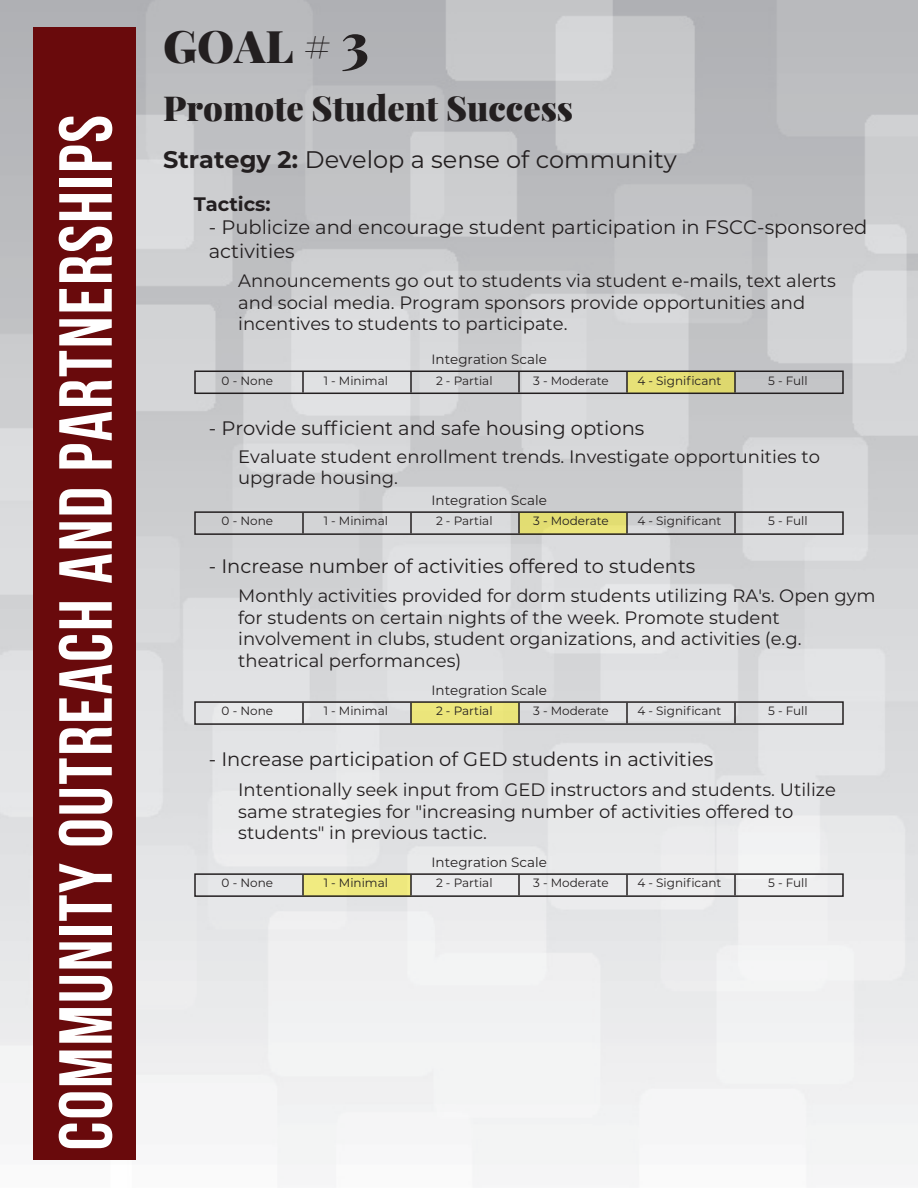
<style>
.page{position:relative;width:918px;height:1188px;background:#fff}
.page>*{position:absolute;margin:0;border:0;box-sizing:border-box;transform-origin:0 0}
.t1{font:75px "Bebas Neue";letter-spacing:.025em;color:#fff}
.t2{font:900 45px "Playfair Display";color:#231f20}
.t3{font:900 34.5px "Playfair Display";color:#231f20}
.t4{font:24px "Montserrat";color:#231f20}
.t5{font:19.5px/23.4px "Montserrat";color:#231f20}
.t6{font:700 19.5px "Montserrat";color:#231f20}
.t7{font:18px/21.6px "Montserrat";color:#231f20}
.t8{font:13.5px "Montserrat";color:#231f20}
.t9{font:12px "Montserrat";color:#231f20}
.s1{font-size:54px}
.s2{font-weight:700}
</style>
<div class="page">
<img style="left:0;top:0;width:918px;height:1185px">
<div style="left:33px;top:27px;width:102px;height:1132px;background:#690a0c"></div>
<div style="left:627px;top:371px;width:108px;height:23px;background:#e7e177"></div>
<hr style="left:302px;top:372px;width:2px;height:21px;background:#231f20">
<hr style="left:410px;top:372px;width:2px;height:21px;background:#231f20">
<hr style="left:518px;top:372px;width:2px;height:21px;background:#231f20">
<hr style="left:626px;top:372px;width:2px;height:21px;background:#231f20">
<hr style="left:734px;top:372px;width:2px;height:21px;background:#231f20">
<div style="left:194px;top:371px;width:650px;height:23px;border:2px solid #231f20"></div>
<div style="left:519px;top:512px;width:107px;height:22px;background:#e2dd72"></div>
<hr style="left:302px;top:513px;width:2px;height:20px;background:#231f20">
<hr style="left:410px;top:513px;width:2px;height:20px;background:#231f20">
<hr style="left:518px;top:513px;width:2px;height:20px;background:#231f20">
<hr style="left:626px;top:513px;width:2px;height:20px;background:#231f20">
<hr style="left:734px;top:513px;width:2px;height:20px;background:#231f20">
<div style="left:194px;top:511px;width:650px;height:24px;border:2px solid #231f20"></div>
<div style="left:411px;top:702px;width:108px;height:22px;background:#ebe57b"></div>
<hr style="left:302px;top:703px;width:2px;height:20px;background:#231f20">
<hr style="left:410px;top:703px;width:2px;height:20px;background:#231f20">
<hr style="left:518px;top:703px;width:2px;height:20px;background:#231f20">
<hr style="left:626px;top:703px;width:2px;height:20px;background:#231f20">
<hr style="left:734px;top:703px;width:2px;height:20px;background:#231f20">
<div style="left:194px;top:701px;width:650px;height:24px;border:2px solid #231f20"></div>
<div style="left:303px;top:874px;width:107px;height:22px;background:#eee87e"></div>
<hr style="left:302px;top:875px;width:2px;height:20px;background:#231f20">
<hr style="left:410px;top:875px;width:2px;height:20px;background:#231f20">
<hr style="left:518px;top:875px;width:2px;height:20px;background:#231f20">
<hr style="left:626px;top:875px;width:2px;height:20px;background:#231f20">
<hr style="left:734px;top:875px;width:2px;height:20px;background:#231f20">
<div style="left:194px;top:873px;width:650px;height:24px;border:2px solid #231f20"></div>
<h1 class="t1" style="left:45px;top:1150px;width:1037px;rotate:-90deg">Community OutreACH AND PARTNERSHIPS</h1>
<h2 class="t2" style="left:163px;top:11px;width:207px">GOAL # <span class="s1">3</span></h2>
<h3 class="t3" style="left:163px;top:80px;width:412px">Promote Student Success</h3>
<h3 class="t4" style="left:163px;top:143px;width:515px"><span class="s2">Strategy 2:</span> Develop a sense of community</h3>
<p class="t6" style="left:194px;top:190px;width:78px">Tactics:</p>
<p class="t5" style="left:209px;top:215px;width:660px">- Publicize and encourage student participation in FSCC-sponsored activities</p>
<p class="t7" style="left:238px;top:269px;width:599px">Announcements go out to students via student e-mails, text alerts and social media. Program sponsors provide opportunities and incentives to students to participate.</p>
<p class="t8" style="left:431px;top:350px;width:117px">Integration Scale</p>
<p class="t9" style="left:222px;top:372px;width:53px">0 - None</p>
<p class="t9" style="left:324px;top:372px;width:66px">1 - Minimal</p>
<p class="t9" style="left:436px;top:372px;width:58px">2 - Partial</p>
<p class="t9" style="left:533px;top:372px;width:77px">3 - Moderate</p>
<p class="t9" style="left:637px;top:372px;width:86px">4 - Significant</p>
<p class="t9" style="left:768px;top:372px;width:41px">5 - Full</p>
<p class="t5" style="left:209px;top:416px;width:437px">- Provide sufficient and safe housing options</p>
<p class="t7" style="left:238px;top:445px;width:583px">Evaluate student enrollment trends. Investigate opportunities to upgrade housing.</p>
<p class="t8" style="left:431px;top:491px;width:117px">Integration Scale</p>
<p class="t9" style="left:222px;top:513px;width:53px">0 - None</p>
<p class="t9" style="left:324px;top:513px;width:66px">1 - Minimal</p>
<p class="t9" style="left:436px;top:513px;width:58px">2 - Partial</p>
<p class="t9" style="left:533px;top:513px;width:77px">3 - Moderate</p>
<p class="t9" style="left:637px;top:513px;width:86px">4 - Significant</p>
<p class="t9" style="left:768px;top:513px;width:41px">5 - Full</p>
<p class="t5" style="left:209px;top:553px;width:488px">- Increase number of activities offered to students</p>
<p class="t7" style="left:238px;top:584px;width:639px">Monthly activities provided for dorm students utilizing RA's. Open gym for students on certain nights of the week. Promote student involvement in clubs, student organizations, and activities (e.g. theatrical performances)</p>
<p class="t9" style="left:222px;top:703px;width:53px">0 - None</p>
<p class="t9" style="left:324px;top:703px;width:66px">1 - Minimal</p>
<p class="t9" style="left:436px;top:703px;width:58px">2 - Partial</p>
<p class="t9" style="left:533px;top:703px;width:77px">3 - Moderate</p>
<p class="t9" style="left:637px;top:703px;width:86px">4 - Significant</p>
<p class="t9" style="left:768px;top:703px;width:41px">5 - Full</p>
<p class="t8" style="left:431px;top:681px;width:117px">Integration Scale</p>
<p class="t5" style="left:209px;top:746px;width:506px">- Increase participation of GED students in activities</p>
<p class="t7" style="left:238px;top:778px;width:599px">Intentionally seek input from GED instructors and students. Utilize same strategies for "increasing number of activities offered to students" in previous tactic.</p>
<p class="t9" style="left:222px;top:875px;width:53px">0 - None</p>
<p class="t9" style="left:324px;top:875px;width:66px">1 - Minimal</p>
<p class="t9" style="left:436px;top:875px;width:58px">2 - Partial</p>
<p class="t9" style="left:533px;top:875px;width:77px">3 - Moderate</p>
<p class="t9" style="left:637px;top:875px;width:86px">4 - Significant</p>
<p class="t9" style="left:768px;top:875px;width:41px">5 - Full</p>
<p class="t8" style="left:431px;top:853px;width:117px">Integration Scale</p>
</div>
